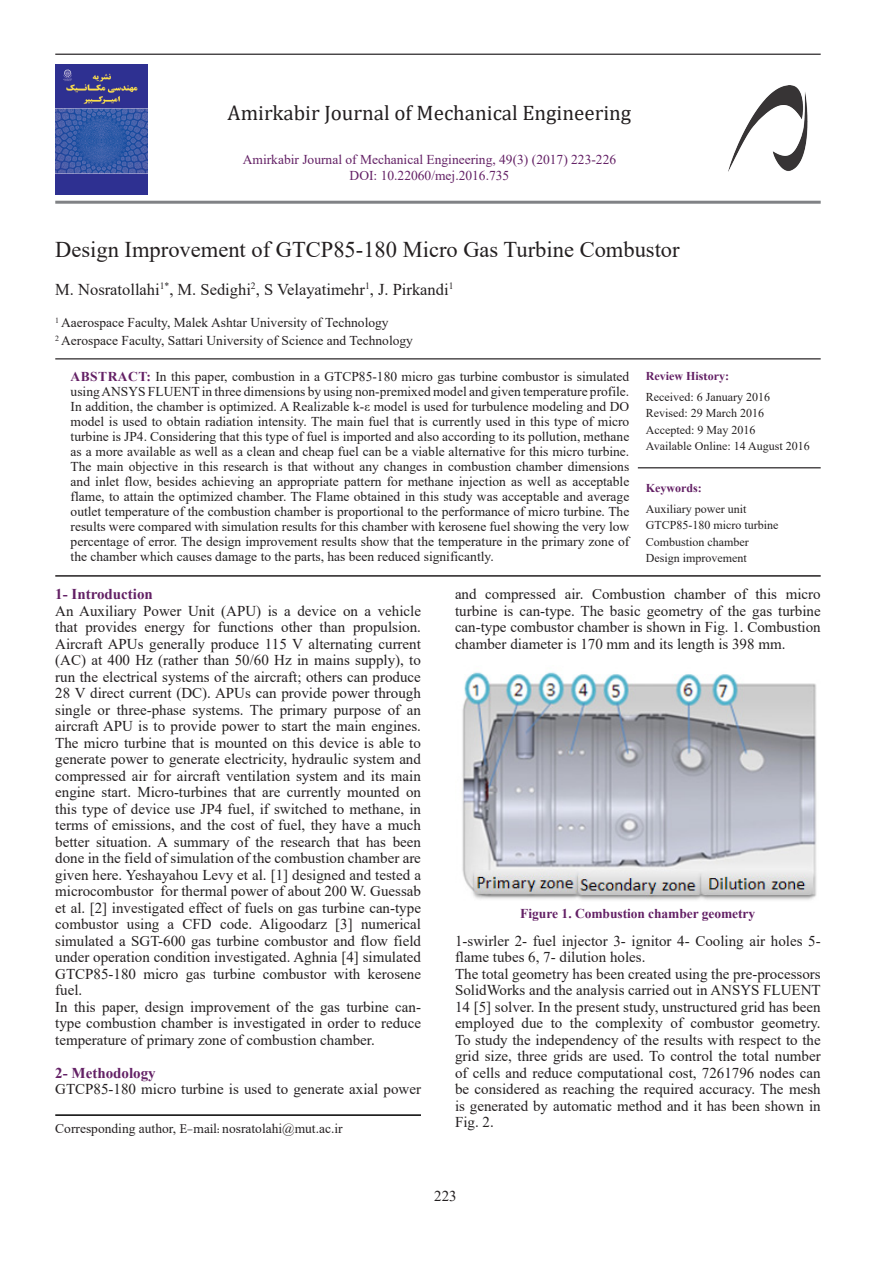
<style>
.page{position:relative;width:893px;height:1263px;background:#fff}
.page>*{position:absolute;margin:0;border:0;box-sizing:border-box;transform-origin:0 0}
.t1{font:22.5px "Times New Roman";color:#231f20}
.t2{font:21px "Cambria Math";color:#231f20}
.t3{font:16.5px "Times New Roman";color:#231f20}
.Normal_Text{font:15px/16.5px "Times New Roman";color:#231f20;text-align:justify}
.t4{font:700 15px "Times New Roman";color:#632065}
.t5{font:13.5px/15px "Times New Roman";color:#231f20}
.t6{font:13.5px/16.5px "Times New Roman";color:#632065;text-align:center}
.Captions__Figures__d{font:700 13.5px "Times New Roman";letter-spacing:-.005em;color:#632065}
.t7{font:12px/16.5px "Times New Roman";color:#231f20}
.t8{font:700 12px "Times New Roman";color:#632065}
.s1{font-weight:700;color:#632065}
.s2{font-family:"Georgia";font-weight:700;font-size:10.5px;color:#632065}
.s3{font-family:"Minion Pro"}
.s4{font-family:"B Mitra"}
</style>
<div class="page">
<hr style="left:55px;top:54px;width:766px;height:1px;background:#231f20">
<hr style="left:55px;top:201px;width:766px;height:3px;background:#808285">
<img style="left:55px;top:65px;width:93px;height:130px">
<img style="left:728px;top:86px;width:80px;height:86px">
<hr style="left:55px;top:358px;width:766px;height:1px;background:#231f20">
<hr style="left:638px;top:467px;width:183px;height:1px;background:#231f20">
<hr style="left:55px;top:575px;width:766px;height:2px;background:#231f20">
<hr style="left:55px;top:1114px;width:366px;height:2px;background:#000">
<img style="left:462px;top:672px;width:355px;height:229px">
<h2 class="t2" style="left:228px;top:101px;width:405px">Amirkabir Journal of Mechanical Engineering</h2>
<p class="t6" style="left:243px;top:151px;width:375px">Amirkabir Journal of Mechanical Engineering, 49(3) (2017) 223-226<br>DOI: 10.22060/mej.2016.735</p>
<h1 class="t1" style="left:55px;top:233px;width:626px">Design Improvement of GTCP85-180 Micro Gas Turbine Combustor</h1>
<p class="t3" style="left:55px;top:278px;width:400px">M. Nosratollahi<sup>1*</sup>, M. Sedighi<sup>2</sup>, S Velayatimehr<sup>1</sup>, J. Pirkandi<sup>1</sup></p>
<p class="t5" style="left:55px;top:313px;width:359px;line-height:18.5px"><sup>1</sup> Aaerospace Faculty, Malek Ashtar University of Technology<br><sup>2</sup> Aerospace Faculty, Sattari University of Science and Technology</p>
<p class="t5" style="left:71px;top:368px;width:560px;text-align:justify"><span class="s1">ABSTRACT:</span> In this paper, combustion in a GTCP85-180 micro gas turbine combustor is simulated using ANSYS FLUENT in three dimensions by using non-premixed model and given temperature profile.<br>In addition, the chamber is optimized. A Realizable k-ε model is used for turbulence modeling and DO model is used to obtain radiation intensity. The main fuel that is currently used in this type of micro turbine is JP4. Considering that this type of fuel is imported and also according to its pollution, methane as a more available as well as a clean and cheap fuel can be a viable alternative for this micro turbine.<br>The main objective in this research is that without any changes in combustion chamber dimensions and inlet flow, besides achieving an appropriate pattern for methane injection as well as acceptable flame, to attain the optimized chamber. The Flame obtained in this study was acceptable and average outlet temperature of the combustion chamber is proportional to the performance of micro turbine. The results were compared with simulation results for this chamber with kerosene fuel showing the very low percentage of error. The design improvement results show that the temperature in the primary zone of the chamber which causes damage to the parts, has been reduced significantly.</p>
<p class="t7" style="left:646px;top:365px;width:126px;line-height:21px"><span class="s1">Review His</span><span class="s2">t</span><span class="s1">ory:<br></span>Received: 6 January 2016</p>
<p class="t7" style="left:646px;top:405px;width:165px">Revised: 29 March 2016<br>Accepted: 9 May 2016<br>Available Online: 14 August 2016</p>
<p class="t8" style="left:646px;top:479px;width:57px">Keywords:</p>
<p class="t7" style="left:646px;top:500px;width:134px">Auxiliary power unit<br>GTCP85-180 micro turbine<br>Combustion chamber<br>Design improvement</p>
<p class="t4" style="left:55px;top:583px;width:99px">1- Introduction</p>
<p class="Normal_Text" style="left:55px;top:602px;width:367px">An Auxiliary Power Unit (APU) is a device on a vehicle that provides energy for functions other than propulsion.<br>Aircraft APUs generally produce 115 V alternating current (AC) at 400 Hz (rather than 50/60 Hz in mains supply), to run the electrical systems of the aircraft; others can produce 28 V direct current (DC). APUs can provide power through single or three-phase systems. The primary purpose of an aircraft APU is to provide power to start the main engines.<br>The micro turbine that is mounted on this device is able to generate power to generate electricity, hydraulic system and compressed air for aircraft ventilation system and its main engine start. Micro-turbines that are currently mounted on this type of device use JP4 fuel, if switched to methane, in terms of emissions, and the cost of fuel, they have a much better situation. A summary of the research that has been done in the field of simulation of the combustion chamber are given here. Yeshayahou Levy et al. [1] designed and tested a microcombustor for thermal power of about 200 W. Guessab et al. [2] investigated effect of fuels on gas turbine can-type combustor using a CFD code. Aligoodarz [3] numerical simulated a SGT-600 gas turbine combustor and flow field under operation condition investigated. Aghnia [4] simulated GTCP85-180 micro gas turbine combustor with kerosene fuel.</p>
<p class="Normal_Text" style="left:55px;top:998px;width:367px">In this paper, design improvement of the gas turbine can&shy;type combustion chamber is investigated in order to reduce temperature of primary zone of combustion chamber.</p>
<p class="t4" style="left:55px;top:1062px;width:102px">2- Methodology</p>
<p class="Normal_Text" style="left:55px;top:1080px;width:367px">GTCP85-180 micro turbine is used to generate axial power</p>
<p class="t5" style="left:55px;top:1121px;width:289px">Corresponding author, <span class="s3">E</span><span class="s4">-</span><span class="s3">mail</span><span class="s4">:</span> nosratolahi@mut.ac.ir</p>
<p class="Normal_Text" style="left:455px;top:586px;width:367px">and compressed air. Combustion chamber of this micro turbine is can-type. The basic geometry of the gas turbine can-type combustor chamber is shown in Fig. 1. Combustion chamber diameter is 170 mm and its length is 398 mm.</p>
<p class="Captions__Figures__d" style="left:520px;top:903px;width:237px">Figure 1. Combustion chamber geometry</p>
<p class="Normal_Text" style="left:455px;top:932px;width:367px">1-swirler 2- fuel injector 3- ignitor 4- Cooling air holes 5- flame tubes 6, 7- dilution holes.</p>
<p class="Normal_Text" style="left:455px;top:965px;width:367px">The total geometry has been created using the pre-processors SolidWorks and the analysis carried out in ANSYS FLUENT 14 [5] solver. In the present study, unstructured grid has been employed due to the complexity of combustor geometry.<br>To study the independency of the results with respect to the grid size, three grids are used. To control the total number of cells and reduce computational cost, 7261796 nodes can be considered as reaching the required accuracy. The mesh is generated by automatic method and it has been shown in Fig. 2.</p>
<p class="Normal_Text" style="left:434px;top:1187px;width:24px">223</p>
</div>
